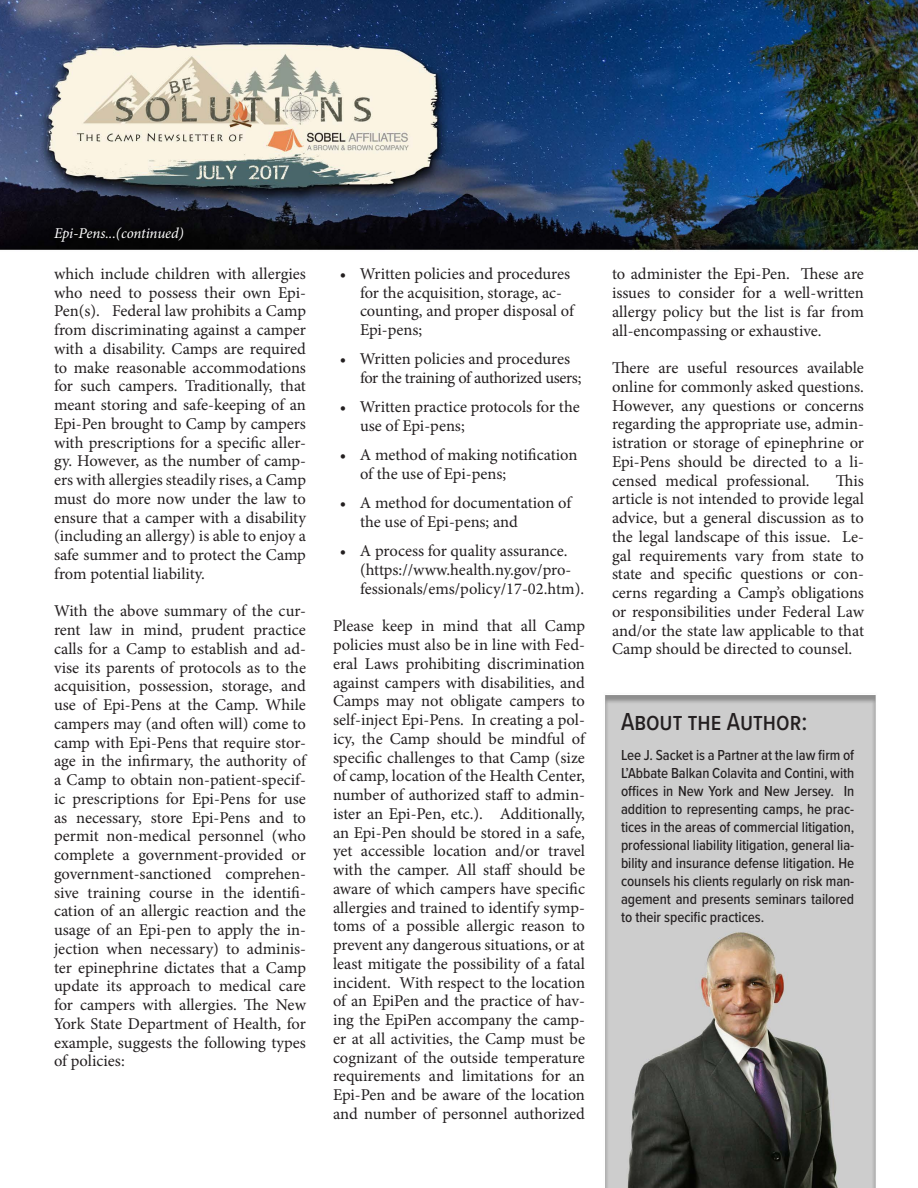
<style>
.page{position:relative;width:918px;height:1188px;background:#fff}
.page>*{position:absolute;margin:0;border:0;box-sizing:border-box;transform-origin:0 0}
.t1{font:500 25.5px "Proxima Nova Cond";color:#231f20}
.t2{font:16.5px/18.8px "Minion Pro";letter-spacing:-.005em;color:#231f20;text-align:justify}
.t3{font:500 15px/18px "Proxima Nova Cond";letter-spacing:-.005em;color:#231f20;text-align:justify}
.t4{font:italic 15px "Minion Pro";letter-spacing:-.01em;color:#fff}
</style>
<div class="page">
<img style="left:0;top:0;width:918px;height:1188px">
<p class="t4" style="left:54px;top:223px;width:131px">Epi-Pens...(continued)</p>
<p class="t2" style="left:54px;top:264px;width:254px">which include children with allergies who need to possess their own Epi-Pen(s). Federal law prohibits a Camp from discriminating against a camper with a disability. Camps are required to make reasonable accommodations for such campers. Traditionally, that meant storing and safe-keeping of an Epi-Pen brought to Camp by campers with prescriptions for a specific aller&shy;gy. However, as the number of camp&shy;ers with allergies steadily rises, a Camp must do more now under the law to ensure that a camper with a disability (including an allergy) is able to enjoy a safe summer and to protect the Camp from potential liability.</p>
<p class="t2" style="left:54px;top:602px;width:254px">With the above summary of the cur&shy;rent law in mind, prudent practice calls for a Camp to establish and ad&shy;vise its parents of protocols as to the acquisition, possession, storage, and use of Epi-Pens at the Camp. While campers may (and often will) come to camp with Epi-Pens that require stor&shy;age in the infirmary, the authority of a Camp to obtain non-patient-specif&shy;ic prescriptions for Epi-Pens for use as necessary, store Epi-Pens and to permit non-medical personnel (who complete a government-provided or government-sanctioned comprehen&shy;sive training course in the identifi&shy;cation of an allergic reaction and the usage of an Epi-pen to apply the in&shy;jection when necessary) to adminis&shy;ter epinephrine dictates that a Camp update its approach to medical care for campers with allergies. The New York State Department of Health, for example, suggests the following types of policies:</p>
<p class="t2" style="left:340px;top:264px;width:232px">• Written policies and procedures</p>
<p class="t2" style="left:360px;top:283px;width:215px;text-align:left">for the acquisition, storage, ac&shy;counting, and proper disposal of<br>Epi-pens;</p>
<p class="t2" style="left:340px;top:350px;width:232px">• Written policies and procedures</p>
<p class="t2" style="left:360px;top:368px;width:223px">for the training of authorized users;</p>
<p class="t2" style="left:340px;top:398px;width:242px">• Written practice protocols for the</p>
<p class="t2" style="left:360px;top:416px;width:106px">use of Epi-pens;</p>
<p class="t2" style="left:340px;top:446px;width:239px">• A method of making notification</p>
<p class="t2" style="left:360px;top:464px;width:148px">of the use of Epi-pens;</p>
<p class="t2" style="left:340px;top:494px;width:233px">• A method for documentation of</p>
<p class="t2" style="left:360px;top:512px;width:159px">the use of Epi-pens; and</p>
<p class="t2" style="left:340px;top:542px;width:229px">• A process for quality assurance.</p>
<p class="t2" style="left:360px;top:560px;width:226px">(https://www.health.ny.gov/pro&shy;fessionals/ems/policy/17-02.htm).</p>
<p class="t2" style="left:333px;top:617px;width:254px">Please keep in mind that all Camp policies must also be in line with Fed&shy;eral Laws prohibiting discrimination against campers with disabilities, and Camps may not obligate campers to self-inject Epi-Pens. In creating a pol&shy;icy, the Camp should be mindful of specific challenges to that Camp (size of camp, location of the Health Center, number of authorized staff to admin&shy;ister an Epi-Pen, etc.). Additionally, an Epi-Pen should be stored in a safe, yet accessible location and/or travel with the camper. All staff should be aware of which campers have specific allergies and trained to identify symp&shy;toms of a possible allergic reason to prevent any dangerous situations, or at least mitigate the possibility of a fatal incident. With respect to the location of an EpiPen and the practice of hav&shy;ing the EpiPen accompany the camp&shy;er at all activities, the Camp must be cognizant of the outside temperature requirements and limitations for an Epi-Pen and be aware of the location and number of personnel authorized</p>
<p class="t2" style="left:612px;top:265px;width:253px">to administer the Epi-Pen. These are issues to consider for a well-written allergy policy but the list is far from all-encompassing or exhaustive.</p>
<p class="t2" style="left:612px;top:358px;width:254px">There are useful resources available online for commonly asked questions.<br>However, any questions or concerns regarding the appropriate use, admin&shy;istration or storage of epinephrine or Epi-Pens should be directed to a li&shy;censed medical professional.</p>
<p class="t2" style="left:612px;top:471px;width:254px;text-indent:224px">This article is not intended to provide legal advice, but a general discussion as to the legal landscape of this issue. Le&shy;gal requirements vary from state to state and specific questions or con&shy;cerns regarding a Camp’s obligations or responsibilities under Federal Law and/or the state law applicable to that Camp should be directed to counsel.</p>
<p class="t1" style="left:621px;top:702px;width:188px">About the Author:</p>
<p class="t3" style="left:621px;top:745px;width:235px">Lee J. Sacket is a Partner at the law firm of L’Abbate Balkan Colavita and Contini, with offices in New York and New Jersey. In addition to representing camps, he prac&shy;tices in the areas of commercial litigation, professional liability litigation, general lia&shy;bility and insurance defense litigation. He counsels his clients regularly on risk man&shy;agement and presents seminars tailored to their specific practices.</p>
</div>
